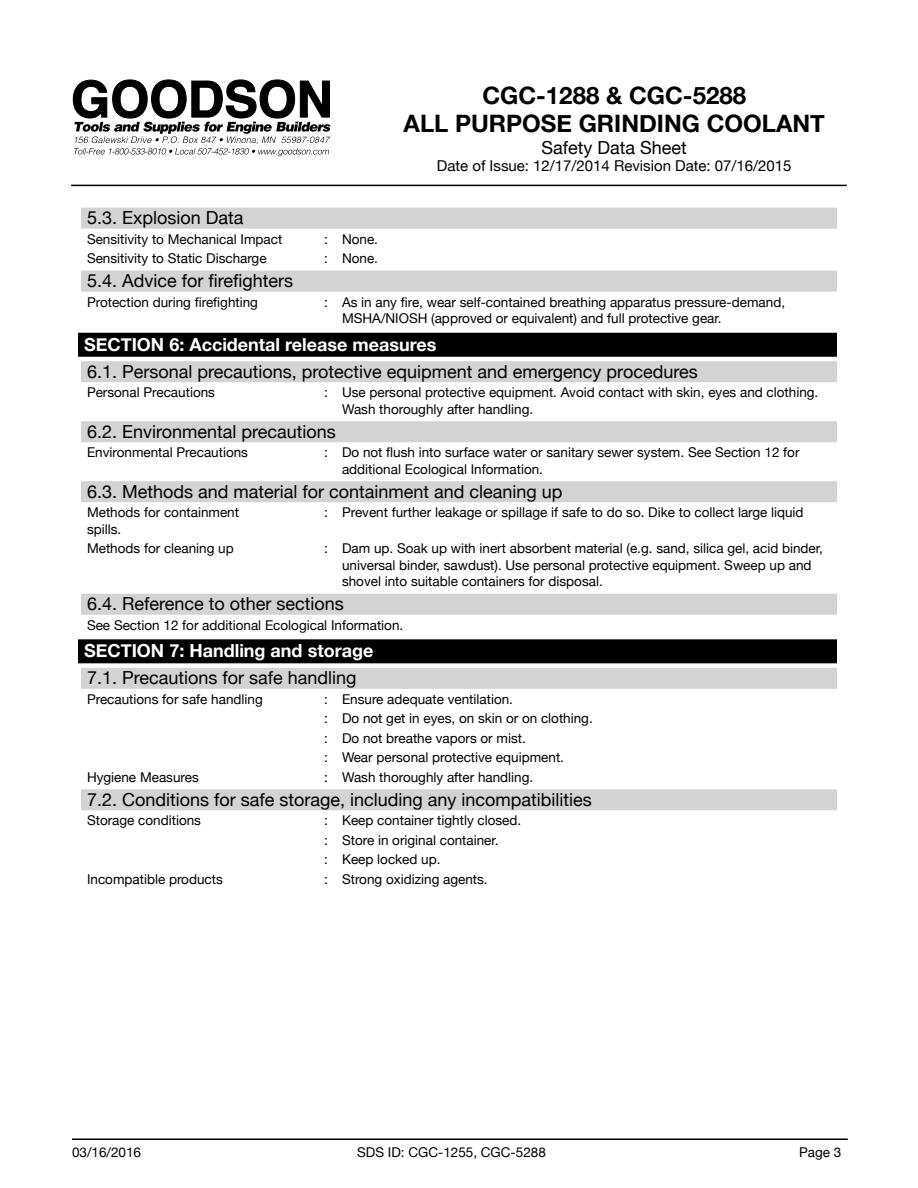
<style>
.page{position:relative;width:918px;height:1188px;background:#fff}
.page>*{position:absolute;margin:0;border:0;box-sizing:border-box;transform-origin:0 0}
.t1{font:700 24px/28.8px "Helvetica Neue";color:#000;text-align:center}
.t2{font:18px "Helvetica Neue";color:#000}
.t3{font:700 18px "Helvetica Neue";color:#fff}
.t4{font:15px "Helvetica Neue";color:#000}
.t5{font:13.5px/19.5px "Helvetica Neue";color:#000}
</style>
<div class="page">
<div style="left:81px;top:208px;width:756px;height:21px;background:#d1d3d4"></div>
<div style="left:81px;top:271px;width:756px;height:21px;background:#d1d3d4"></div>
<div style="left:78px;top:333px;width:759px;height:24px;background:#000"></div>
<div style="left:81px;top:361px;width:756px;height:21px;background:#d1d3d4"></div>
<div style="left:81px;top:421px;width:756px;height:21px;background:#d1d3d4"></div>
<div style="left:81px;top:481px;width:756px;height:21px;background:#d1d3d4"></div>
<div style="left:81px;top:594px;width:756px;height:21px;background:#d1d3d4"></div>
<div style="left:78px;top:639px;width:759px;height:24px;background:#000"></div>
<div style="left:81px;top:668px;width:756px;height:21px;background:#d1d3d4"></div>
<div style="left:81px;top:789px;width:756px;height:21px;background:#d1d3d4"></div>
<svg style="left:73px;top:80px;width:257px;height:76px"></svg>
<hr style="left:71px;top:185px;width:776px;height:1px;background:#000">
<hr style="left:72px;top:1138px;width:776px;height:2px;background:#000">
<h1 class="t1" style="left:404px;top:80px;width:423px">CGC-1288 &amp; CGC-5288<br>ALL PURPOSE GRINDING COOLANT</h1>
<h2 class="t2" style="left:542px;top:137px;width:147px">Safety Data Sheet</h2>
<p class="t4" style="left:437px;top:157px;width:356px">Date of Issue: 12/17/2014 Revision Date: 07/16/2015</p>
<h2 class="t2" style="left:87px;top:207px;width:158px">5.3. Explosion Data</h2>
<p class="t5" style="left:87px;top:229px;width:197px">Sensitivity to Mechanical Impact</p>
<p class="t5" style="left:324px;top:229px;width:56px">: None.</p>
<p class="t5" style="left:87px;top:248px;width:181px">Sensitivity to Static Discharge</p>
<p class="t5" style="left:324px;top:248px;width:56px">: None.</p>
<h2 class="t2" style="left:87px;top:270px;width:208px">5.4. Advice for firefighters</h2>
<p class="t5" style="left:87px;top:292px;width:173px">Protection during firefighting</p>
<p class="t5" style="left:342px;top:293px;width:445px;line-height:16.5px;text-indent:-18px">: As in any fire, wear self-contained breathing apparatus pressure-demand,<br>MSHA/NIOSH (approved or equivalent) and full protective gear.</p>
<h2 class="t3" style="left:84px;top:333px;width:354px">SECTION 6: Accidental release measures</h2>
<h2 class="t2" style="left:87px;top:361px;width:612px">6.1. Personal precautions, protective equipment and emergency procedures</h2>
<p class="t5" style="left:87px;top:383px;width:130px">Personal Precautions</p>
<p class="t5" style="left:342px;top:384px;width:478px;line-height:16.5px;text-indent:-18px">: Use personal protective equipment. Avoid contact with skin, eyes and clothing.<br>Wash thoroughly after handling.</p>
<h2 class="t2" style="left:87px;top:421px;width:250px">6.2. Environmental precautions</h2>
<p class="t5" style="left:87px;top:443px;width:163px">Environmental Precautions</p>
<p class="t5" style="left:342px;top:444px;width:459px;line-height:16.5px;text-indent:-18px">: Do not flush into surface water or sanitary sewer system. See Section 12 for additional Ecological Information.</p>
<h2 class="t2" style="left:87px;top:481px;width:477px">6.3. Methods and material for containment and cleaning up</h2>
<p class="t5" style="left:87px;top:503px;width:154px">Methods for containment</p>
<p class="t5" style="left:324px;top:503px;width:481px">: Prevent further leakage or spillage if safe to do so. Dike to collect large liquid</p>
<p class="t5" style="left:87px;top:519px;width:148px">spills.<br>Methods for cleaning up</p>
<p class="t5" style="left:342px;top:540px;width:482px;line-height:16.5px;text-indent:-18px">: Dam up. Soak up with inert absorbent material (e.g. sand, silica gel, acid binder, universal binder, sawdust). Use personal protective equipment. Sweep up and shovel into suitable containers for disposal.</p>
<h2 class="t2" style="left:87px;top:593px;width:258px">6.4. Reference to other sections</h2>
<p class="t5" style="left:87px;top:615px;width:318px">See Section 12 for additional Ecological Information.</p>
<h2 class="t3" style="left:84px;top:640px;width:291px">SECTION 7: Handling and storage</h2>
<h2 class="t2" style="left:87px;top:667px;width:271px">7.1. Precautions for safe handling</h2>
<p class="t5" style="left:87px;top:689px;width:177px">Precautions for safe handling</p>
<p class="t5" style="left:324px;top:689px;width:270px">: Ensure adequate ventilation.<br>: Do not get in eyes, on skin or on clothing. : Do not breathe vapors or mist.<br>: Wear personal protective equipment.</p>
<p class="t5" style="left:87px;top:767px;width:113px">Hygiene Measures</p>
<p class="t5" style="left:324px;top:767px;width:211px">: Wash thoroughly after handling.</p>
<h2 class="t2" style="left:87px;top:789px;width:506px">7.2. Conditions for safe storage, including any incompatibilities</h2>
<p class="t5" style="left:87px;top:811px;width:116px">Storage conditions</p>
<p class="t5" style="left:324px;top:811px;width:199px">: Keep container tightly closed. : Store in original container.<br>: Keep locked up.</p>
<p class="t5" style="left:87px;top:869px;width:137px">Incompatible products</p>
<p class="t5" style="left:324px;top:869px;width:165px">: Strong oxidizing agents.</p>
<p class="t5" style="left:72px;top:1142px;width:71px">03/16/2016</p>
<p class="t5" style="left:357px;top:1142px;width:190px">SDS ID: CGC-1255, CGC-5288</p>
<p class="t5" style="left:799px;top:1142px;width:44px">Page 3</p>
</div>
